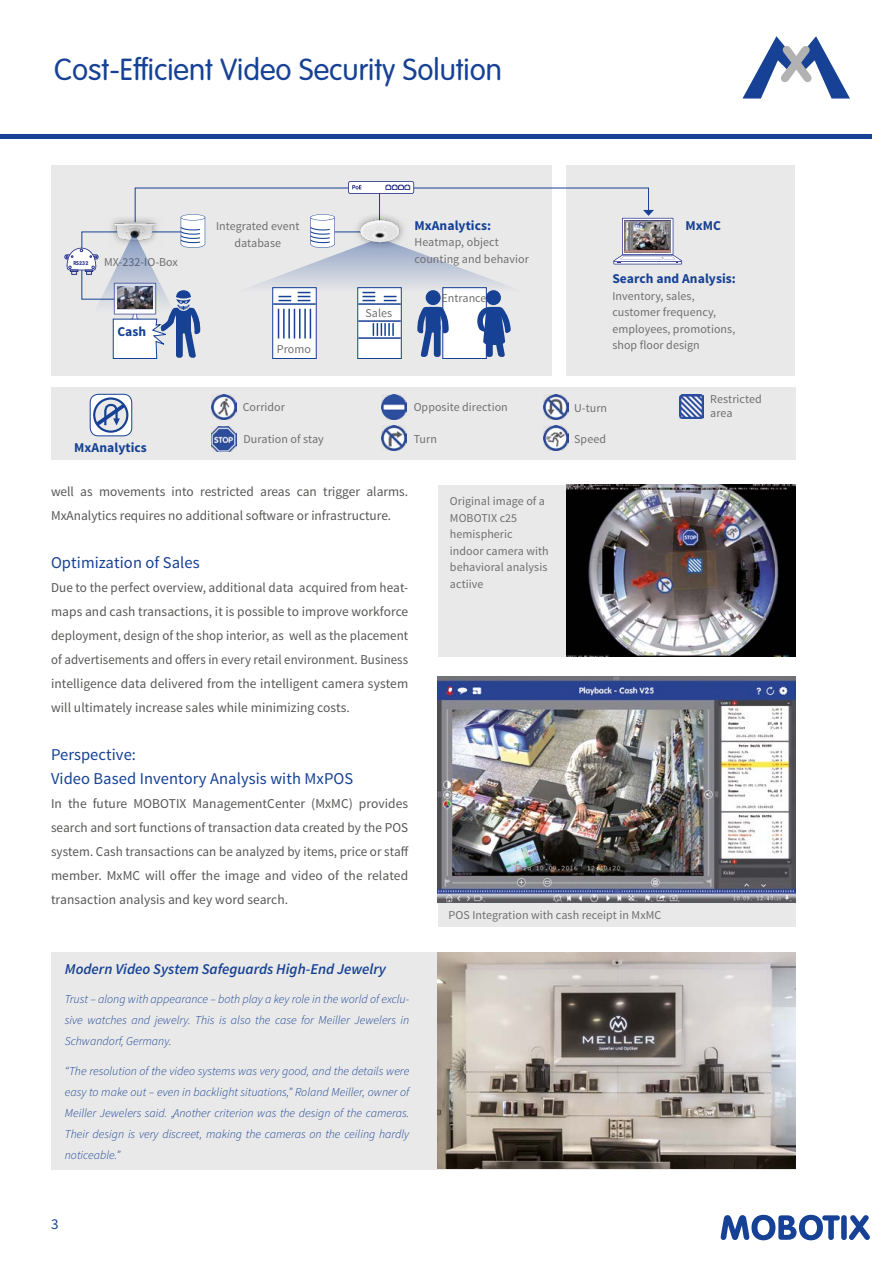
<style>
.page{position:relative;width:893px;height:1263px;background:#fff}
.page>*{position:absolute;margin:0;border:0;box-sizing:border-box;transform-origin:0 0}
.t1{font:300 30px "VAG Rounded LT Pro";color:#164194}
.t2{font:16.5px/24px "Source Sans Pro";letter-spacing:.005em;color:#164194}
.t3{font:italic 600 15px "Source Sans Pro";color:#164194}
.t4{font:15px "Source Sans Pro";color:#164194}
.t5{font:13.5px/24px "Source Sans Pro";color:#575756;text-align:justify}
.t6{font:700 13.5px "Source Sans Pro";letter-spacing:.005em;color:#164194}
.t7{font:italic 300 12px/21px "Source Sans Pro";color:#164194;text-align:justify}
.t8{font:12px/16.5px "Source Sans Pro";letter-spacing:.005em;color:#706f6f}
.t9{font:700 5.4px "VAG Rounded LT Pro";color:#28348b}
</style>
<div class="page">
<svg style="left:742px;top:36px;width:108px;height:63px"></svg>
<svg style="left:721px;top:1215px;width:119px;height:25px"></svg>
<div style="left:841px;top:1215px;width:6px;height:25px;background:#164194;border-radius:3px"></div>
<svg style="left:849px;top:1215px;width:21px;height:25px"></svg>
<hr style="left:0;top:134px;width:872px;height:4px;background:#164194">
<div style="left:51px;top:388px;width:744px;height:72px;background:#e9e9e9"></div>
<img style="left:212px;top:395px;width:24px;height:24px">
<img style="left:543px;top:394px;width:25px;height:25px">
<img style="left:212px;top:427px;width:24px;height:24px">
<img style="left:543px;top:425px;width:25px;height:25px">
<img style="left:382px;top:394px;width:24px;height:25px">
<img style="left:680px;top:394px;width:24px;height:24px">
<img style="left:382px;top:425px;width:24px;height:25px">
<div style="left:90px;top:394px;width:42px;height:42px;background:#fff;border-radius:8px"></div>
<div style="left:90px;top:394px;width:42px;height:42px;border:1px solid #164194;border-radius:8px"></div>
<svg style="left:94px;top:398px;width:34px;height:34px"></svg>
<div style="left:93px;top:397px;width:36px;height:36px;border:2px solid #164194;border-radius:50%"></div>
<svg style="left:96px;top:403px;width:29px;height:24px"></svg>
<div style="left:438px;top:485px;width:357px;height:172px;background:#e9e9e9"></div>
<img style="left:566px;top:485px;width:229px;height:172px">
<div style="left:51px;top:166px;width:501px;height:210px;background:#e9e9e9"></div>
<div style="left:567px;top:166px;width:228px;height:210px;background:#e9e9e9"></div>
<div style="left:65px;top:255px;width:33px;height:4px;border:1px solid #28348b;border-radius:2px"></div>
<svg style="left:66px;top:181px;width:616px;height:178px"></svg>
<div style="left:51px;top:952px;width:744px;height:217px;background:#e9e9e9"></div>
<img style="left:438px;top:952px;width:357px;height:216px">
<div style="left:438px;top:676px;width:357px;height:251px;background:#e9e9e9"></div>
<img style="left:438px;top:676px;width:357px;height:226px">
<h1 class="t1" style="left:54px;top:52px;width:449px">Cost-Efficient Video Security Solution</h1>
<p class="t9" style="left:73px;top:260px;width:17px">RS232</p>
<p class="t8" style="left:104px;top:254px;width:75px">MX-232-IO-Box</p>
<p class="t6" style="left:117px;top:323px;width:30px">Cash</p>
<p class="t6" style="left:74px;top:439px;width:74px">MxAnalytics</p>
<p class="t8" style="left:216px;top:218px;width:85px;text-align:center">Integrated event database</p>
<p class="t6" style="left:414px;top:217px;width:78px">MxAnalytics:</p>
<p class="t6" style="left:685px;top:217px;width:37px">MxMC</p>
<p class="t8" style="left:414px;top:234px;width:116px">Heatmap, object counting and behavior</p>
<p class="t8" style="left:277px;top:341px;width:36px">Promo</p>
<p class="t8" style="left:366px;top:305px;width:28px">Sales</p>
<p class="t8" style="left:441px;top:290px;width:47px">Entrance</p>
<p class="t6" style="left:612px;top:270px;width:125px">Search and Analysis:</p>
<p class="t8" style="left:612px;top:288px;width:124px">Inventory, sales, customer frequency, employees, promotions, shop floor design</p>
<p class="t8" style="left:414px;top:399px;width:96px">Opposite direction</p>
<p class="t8" style="left:710px;top:393px;width:53px;line-height:13.5px">Restricted area</p>
<p class="t8" style="left:414px;top:431px;width:25px">Turn</p>
<p class="t8" style="left:243px;top:399px;width:44px">Corridor</p>
<p class="t8" style="left:574px;top:400px;width:34px">U-turn</p>
<p class="t8" style="left:244px;top:431px;width:82px">Duration of stay</p>
<p class="t8" style="left:574px;top:431px;width:33px">Speed</p>
<p class="t5" style="left:51px;top:480px;width:359px">well as movements into restricted areas can trigger alarms.<br>MxAnalytics requires no additional software or infrastructure.</p>
<p class="t2" style="left:51px;top:551px;width:150px">Optimization of Sales</p>
<p class="t5" style="left:51px;top:576px;width:359px">Due to the perfect overview, additional data acquired from heat&shy;maps and cash transactions, it is possible to improve workforce deployment, design of the shop interior, as well as the placement of advertisements and offers in every retail environment. Business intelligence data delivered from the intelligent camera system will ultimately increase sales while minimizing costs.</p>
<p class="t2" style="left:51px;top:743px;width:304px">Perspective:<br>Video Based Inventory Analysis with MxPOS</p>
<p class="t5" style="left:51px;top:792px;width:359px">In the future MOBOTIX ManagementCenter (MxMC) provides search and sort functions of transaction data created by the POS system. Cash transactions can be analyzed by items, price or staff member. MxMC will offer the image and video of the related transaction analysis and key word search.</p>
<p class="t3" style="left:65px;top:959px;width:323px">Modern Video System Safeguards High-End Jewelry</p>
<p class="t7" style="left:65px;top:989px;width:346px">Trust – along with appearance – both play a key role in the world of exclu&shy;sive watches and jewelry. This is also the case for Meiller Jewelers in Schwandorf, Germany.</p>
<p class="t7" style="left:65px;top:1060px;width:346px">“The resolution of the video systems was very good, and the details were easy to make out – even in backlight situations,” Roland Meiller, owner of Meiller Jewelers said. „Another criterion was the design of the cameras.<br>Their design is very discreet, making the cameras on the ceiling hardly noticeable.”</p>
<p class="t4" style="left:51px;top:1215px;width:9px">3</p>
<p class="t8" style="left:450px;top:493px;width:100px">Original image of a<br>MOBOTIX c25 hemispheric indoor camera with behavioral analysis actiive</p>
<p class="t8" style="left:449px;top:907px;width:214px">POS Integration with cash receipt in MxMC</p>
</div>
